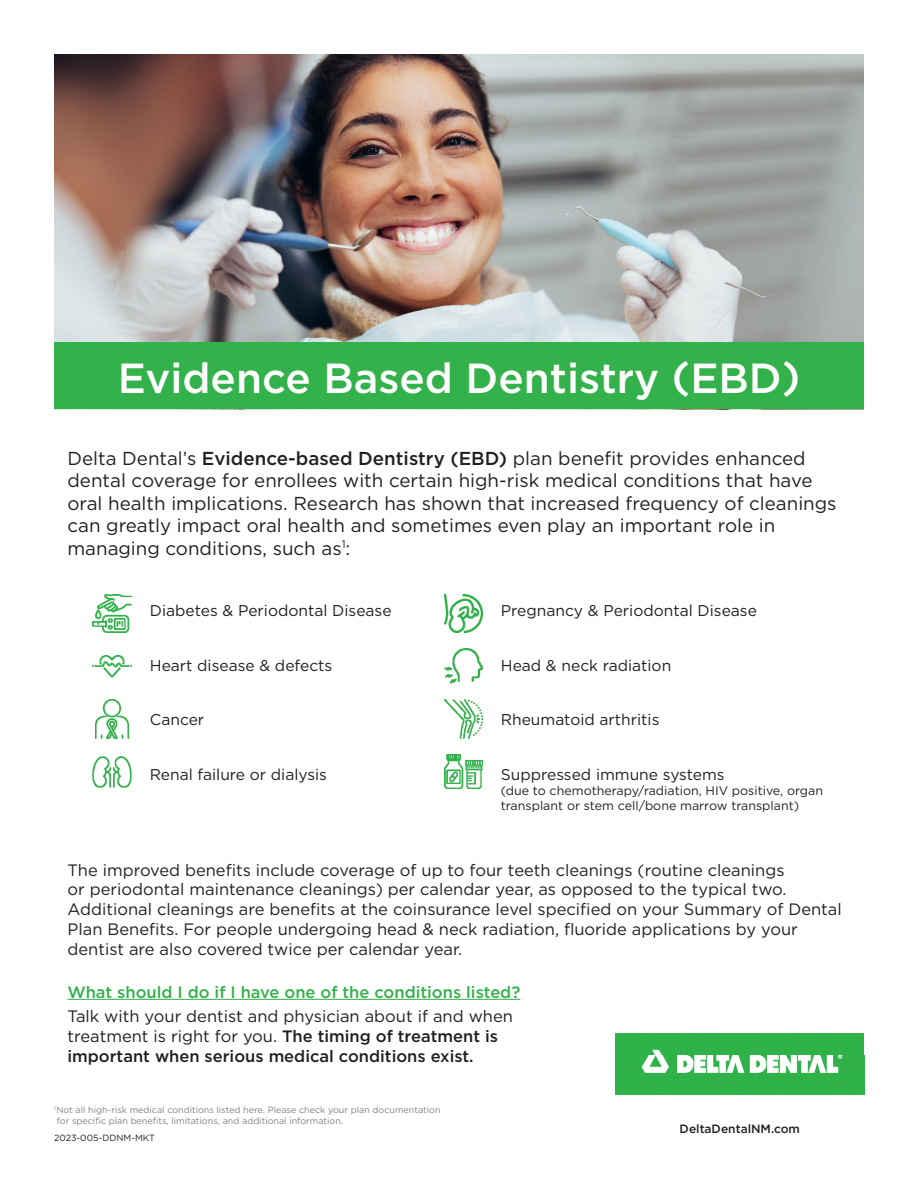
<style>
.page{position:relative;width:918px;height:1188px;background:#fff}
.page>*{position:absolute;margin:0;border:0;box-sizing:border-box;transform-origin:0 0}
.t1{font:500 42px "Gotham";color:#fff}
.t2{font:18.75px/22.5px "Gotham";color:#231f20}
.t3{font:16.5px/19.8px "Gotham";color:#231f20}
.t4{font:500 16.5px "Gotham";color:#33b14a}
.t5{font:15.6px "Gotham";color:#231f20}
.t6{font:12.45px/15px "Gotham";color:#231f20}
.t7{font:500 12px "Gotham";color:#231f20}
.t8{font:9px/10.8px "Gotham";color:#808285}
.t9{font:9px "Gotham";color:#231f20}
.s1{font-weight:500}
</style>
<div class="page">
<img style="left:54px;top:54px;width:810px;height:289px">
<div style="left:54px;top:343px;width:810px;height:66px;background:#33b14a"></div>
<img style="left:444px;top:594px;width:39px;height:39px">
<img style="left:444px;top:648px;width:39px;height:36px">
<img style="left:444px;top:700px;width:39px;height:38px">
<img style="left:444px;top:755px;width:39px;height:34px">
<img style="left:93px;top:594px;width:38px;height:39px">
<img style="left:93px;top:655px;width:38px;height:22px">
<img style="left:95px;top:700px;width:34px;height:38px">
<img style="left:93px;top:756px;width:38px;height:31px">
<img style="left:616px;top:1034px;width:248px;height:61px">
<hr style="left:68px;top:999px;width:452px;height:1px;background:#33b14a">
<p class="t1" style="left:118px;top:350px;width:684px">Evidence Based Dentistry (EBD)</p>
<p class="t2" style="left:68px;top:446px;width:771px">Delta Dental’s <span class="s1">Evidence-based Dentistry (EBD)</span> plan benefit provides enhanced dental coverage for enrollees with certain high-risk medical conditions that have oral health implications. Research has shown that increased frequency of cleanings can greatly impact oral health and sometimes even play an important role in managing conditions, such as<sup>1</sup>:</p>
<p class="t5" style="left:150px;top:601px;width:243px">Diabetes &amp; Periodontal Disease</p>
<p class="t5" style="left:501px;top:601px;width:258px">Pregnancy &amp; Periodontal Disease</p>
<p class="t5" style="left:150px;top:655px;width:184px">Heart disease &amp; defects</p>
<p class="t5" style="left:501px;top:655px;width:172px">Head &amp; neck radiation</p>
<p class="t5" style="left:150px;top:710px;width:56px">Cancer</p>
<p class="t5" style="left:501px;top:710px;width:160px">Rheumatoid arthritis</p>
<p class="t5" style="left:150px;top:764px;width:179px">Renal failure or dialysis</p>
<p class="t5" style="left:501px;top:764px;width:225px">Suppressed immune systems</p>
<p class="t6" style="left:501px;top:783px;width:324px">(due to chemotherapy/radiation, HIV positive, organ transplant or stem cell/bone marrow transplant)</p>
<p class="t3" style="left:68px;top:859px;width:776px">The improved benefits include coverage of up to four teeth cleanings (routine cleanings<br>or periodontal maintenance cleanings) per calendar year, as opposed to the typical two.<br>Additional cleanings are benefits at the coinsurance level specified on your Summary of Dental Plan Benefits. For people undergoing head &amp; neck radiation, fluoride applications by your dentist are also covered twice per calendar year.</p>
<p class="t4" style="left:68px;top:981px;width:454px">What should I do if I have one of the conditions listed?</p>
<p class="t3" style="left:68px;top:1006px;width:447px">Talk with your dentist and physician about if and when treatment is right for you. <span class="s1">The timing of treatment is important when serious medical conditions exist.</span></p>
<p class="t8" style="left:54px;top:1104px;width:388px"><sup>1</sup>Not all high-risk medical conditions listed here. Please check your plan documentation for specific plan benefits, limitations, and additional information.</p>
<p class="t9" style="left:54px;top:1132px;width:102px">2023-005-DDNM-MKT</p>
<p class="t7" style="left:680px;top:1121px;width:122px">DeltaDentalNM.com</p>
</div>
